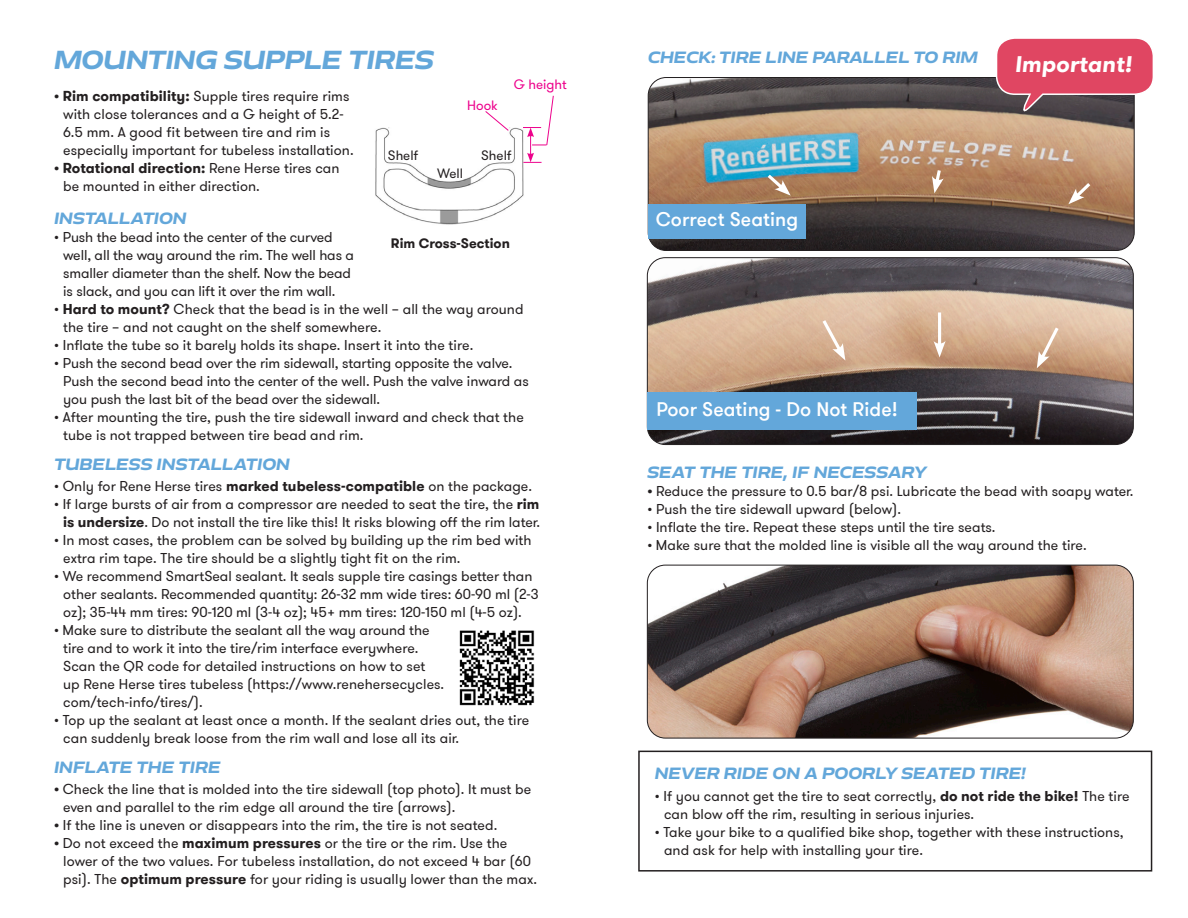
<style>
.page{position:relative;width:1188px;height:918px;background:#fff}
.page>*{position:absolute;margin:0;border:0;box-sizing:border-box;transform-origin:0 0}
.Main_Heading{font:italic 700 24px "Aero";letter-spacing:-.015em;color:#63a7da}
.t1{font:italic 700 22.5px "GT Walsheim Pro";letter-spacing:.005em;color:#fff}
.t2{font:500 19.5px "GT Walsheim Pro";letter-spacing:.005em;color:#fff}
.Subheading{font:italic 700 15px "Aero";letter-spacing:-.01em;color:#63a7da}
.bullet{font:italic 700 15px "Aero";letter-spacing:-.01em;color:#63a7da}
.bullet-2{font:14.25px/18px "GT Walsheim Pro";letter-spacing:.005em;color:#231f20}
.t3{font:700 13.5px "GT Walsheim Pro";color:#231f20}
.t4{font:13.5px "GT Walsheim Pro";color:#231f20}
.t5{font:13.5px "GT Walsheim Pro";color:#ed028c}
.s1{font-weight:700}
</style>
<div class="page">
<img style="left:648px;top:78px;width:486px;height:172px">
<div style="left:648px;top:77px;width:486px;height:174px;border:1px solid #231f20;border-radius:18px"></div>
<svg style="left:764px;top:171px;width:27px;height:25px"></svg>
<svg style="left:932px;top:167px;width:12px;height:26px"></svg>
<svg style="left:1068px;top:180px;width:26px;height:24px"></svg>
<img style="left:647px;top:258px;width:486px;height:187px">
<div style="left:647px;top:257px;width:487px;height:188px;border:1px solid #231f20;border-radius:18px"></div>
<svg style="left:820px;top:317px;width:25px;height:44px"></svg>
<hr style="left:938px;top:312px;width:3px;height:35px;background:#fff">
<svg style="left:934px;top:341px;width:12px;height:17px"></svg>
<svg style="left:1037px;top:324px;width:24px;height:44px"></svg>
<img style="left:647px;top:565px;width:486px;height:173px">
<div style="left:647px;top:565px;width:487px;height:173px;border:1px solid #231f20;border-radius:18px"></div>
<div style="left:648px;top:204px;width:158px;height:35px;background:#63a7da"></div>
<div style="left:648px;top:393px;width:269px;height:37px;background:#63a7da"></div>
<div style="left:638px;top:751px;width:514px;height:121px;border:2px solid #231f20"></div>
<svg style="left:995px;top:38px;width:158px;height:79px;background:#bf576a"></svg>
<img style="left:375px;top:127px;width:149px;height:98px">
<svg style="left:485px;top:111px;width:24px;height:20px"></svg>
<svg style="left:523px;top:95px;width:31px;height:68px"></svg>
<img style="left:459px;top:630px;width:76px;height:76px">
<p class="Main_Heading" style="left:54px;top:45px;width:381px">MOUNTING SUPPLE TIRES</p>
<p class="t5" style="left:514px;top:76px;width:54px">G height</p>
<p class="bullet-2" style="left:63px;top:88px;width:292px;text-indent:-9px"><span class="s1">• Rim compatibility:</span> Supple tires require rims with close tolerances and a G height of 5.2- 6.5 mm. A good fit between tire and rim is especially important for tubeless installation.</p>
<p class="bullet-2" style="left:63px;top:160px;width:278px;text-indent:-9px"><span class="s1">• Rotational direction:</span> Rene Herse tires can be mounted in either direction.</p>
<p class="bullet" style="left:54px;top:210px;width:134px">INSTALLATION</p>
<p class="bullet-2" style="left:63px;top:229px;width:292px;text-indent:-9px">• Push the bead into the center of the curved well, all the way around the rim. The well has a smaller diameter than the shelf. Now the bead is slack, and you can lift it over the rim wall.</p>
<p class="bullet-2" style="left:63px;top:301px;width:462px;text-indent:-9px">• <span class="s1">Hard to mount?</span> Check that the bead is in the well – all the way around the tire – and not caught on the shelf somewhere.</p>
<p class="bullet-2" style="left:54px;top:337px;width:421px">• Inflate the tube so it barely holds its shape. Insert it into the tire.</p>
<p class="bullet-2" style="left:63px;top:355px;width:467px;text-indent:-9px">• Push the second bead over the rim sidewall, starting opposite the valve.<br>Push the second bead into the center of the well. Push the valve inward as you push the last bit of the bead over the sidewall.</p>
<p class="bullet-2" style="left:63px;top:409px;width:462px;text-indent:-9px">• After mounting the tire, push the tire sidewall inward and check that the tube is not trapped between tire bead and rim.</p>
<p class="Subheading" style="left:54px;top:455px;width:238px">TUBELESS INSTALLATION</p>
<p class="bullet-2" style="left:54px;top:478px;width:480px">• Only for Rene Herse tires <span class="s1">marked tubeless-compatible</span> on the package.</p>
<p class="bullet-2" style="left:54px;top:496px;width:488px;text-align:right">• If large bursts of air from a compressor are needed to seat the tire, the <span class="s1">rim is undersize</span>. Do not install the tire like this! It risks blowing off the rim later.</p>
<p class="bullet-2" style="left:63px;top:532px;width:470px;text-indent:-9px">• In most cases, the problem can be solved by building up the rim bed with extra rim tape. The tire should be a slightly tight fit on the rim.</p>
<p class="bullet-2" style="left:63px;top:568px;width:477px;text-indent:-9px">• We recommend SmartSeal sealant. It seals supple tire casings better than other sealants. Recommended quantity: 26-32 mm wide tires: 60-90 ml (2-3 oz); 35-44 mm tires: 90-120 ml (3-4 oz); 45+ mm tires: 120-150 ml (4-5 oz).</p>
<p class="bullet-2" style="left:63px;top:622px;width:383px;text-indent:-9px">• Make sure to distribute the sealant all the way around the tire and to work it into the tire/rim interface everywhere.<br>Scan the QR code for detailed instructions on how to set up Rene Herse tires tubeless (https://www.renehersecycles. com/tech-info/tires/).</p>
<p class="bullet-2" style="left:63px;top:712px;width:468px;text-indent:-9px">• Top up the sealant at least once a month. If the sealant dries out, the tire can suddenly break loose from the rim wall and lose all its air.</p>
<p class="Subheading" style="left:54px;top:758px;width:168px">INFLATE THE TIRE</p>
<p class="bullet-2" style="left:63px;top:780px;width:470px;text-indent:-9px"><span class="s1">•</span> Check the line that is molded into the tire sidewall (top photo). It must be even and parallel to the rim edge all around the tire (arrows).</p>
<p class="bullet-2" style="left:54px;top:816px;width:445px"><span class="s1">•</span> If the line is uneven or disappears into the rim, the tire is not seated.</p>
<p class="bullet-2" style="left:63px;top:834px;width:475px;text-indent:-9px"><span class="s1">•</span> Do not exceed the <span class="s1">maximum pressures</span> or the tire or the rim. Use the lower of the two values. For tubeless installation, do not exceed 4 bar (60 psi). The <span class="s1">optimum pressure</span> for your riding is usually lower than the max.</p>
<p class="t5" style="left:467px;top:96px;width:32px">Hook</p>
<p class="t4" style="left:388px;top:147px;width:32px">Shelf</p>
<p class="t4" style="left:481px;top:147px;width:32px">Shelf</p>
<p class="t4" style="left:437px;top:164px;width:27px">Well</p>
<p class="t3" style="left:391px;top:235px;width:120px">Rim Cross-Section</p>
<p class="Subheading" style="left:648px;top:48px;width:332px">CHECK: TIRE LINE PARALLEL TO RIM</p>
<p class="t1" style="left:1015px;top:49px;width:119px">Important!</p>
<p class="t2" style="left:656px;top:207px;width:144px">Correct Seating</p>
<p class="t2" style="left:656px;top:397px;width:243px">Poor Seating - Do Not Ride!</p>
<p class="bullet" style="left:647px;top:463px;width:281px">SEAT THE TIRE, IF NECESSARY</p>
<p class="bullet-2" style="left:647px;top:483px;width:488px"><span class="s1">•</span> Reduce the pressure to 0.5 bar/8 psi. Lubricate the bead with soapy water.</p>
<p class="bullet-2" style="left:647px;top:501px;width:255px">• Push the tire sidewall upward (below).</p>
<p class="bullet-2" style="left:647px;top:519px;width:350px">• Inflate the tire. Repeat these steps until the tire seats.</p>
<p class="bullet-2" style="left:647px;top:537px;width:441px">• Make sure that the molded line is visible all the way around the tire.</p>
<p class="Subheading" style="left:655px;top:764px;width:372px">NEVER RIDE ON A POORLY SEATED TIRE!</p>
<p class="bullet-2" style="left:664px;top:787px;width:467px;text-indent:-9px">• If you cannot get the tire to seat correctly, <span class="s1">do not ride the bike!</span> The tire can blow off the rim, resulting in serious injuries.</p>
<p class="bullet-2" style="left:664px;top:823px;width:461px;text-indent:-9px">• Take your bike to a qualified bike shop, together with these instructions, and ask for help with installing your tire.</p>
</div>
